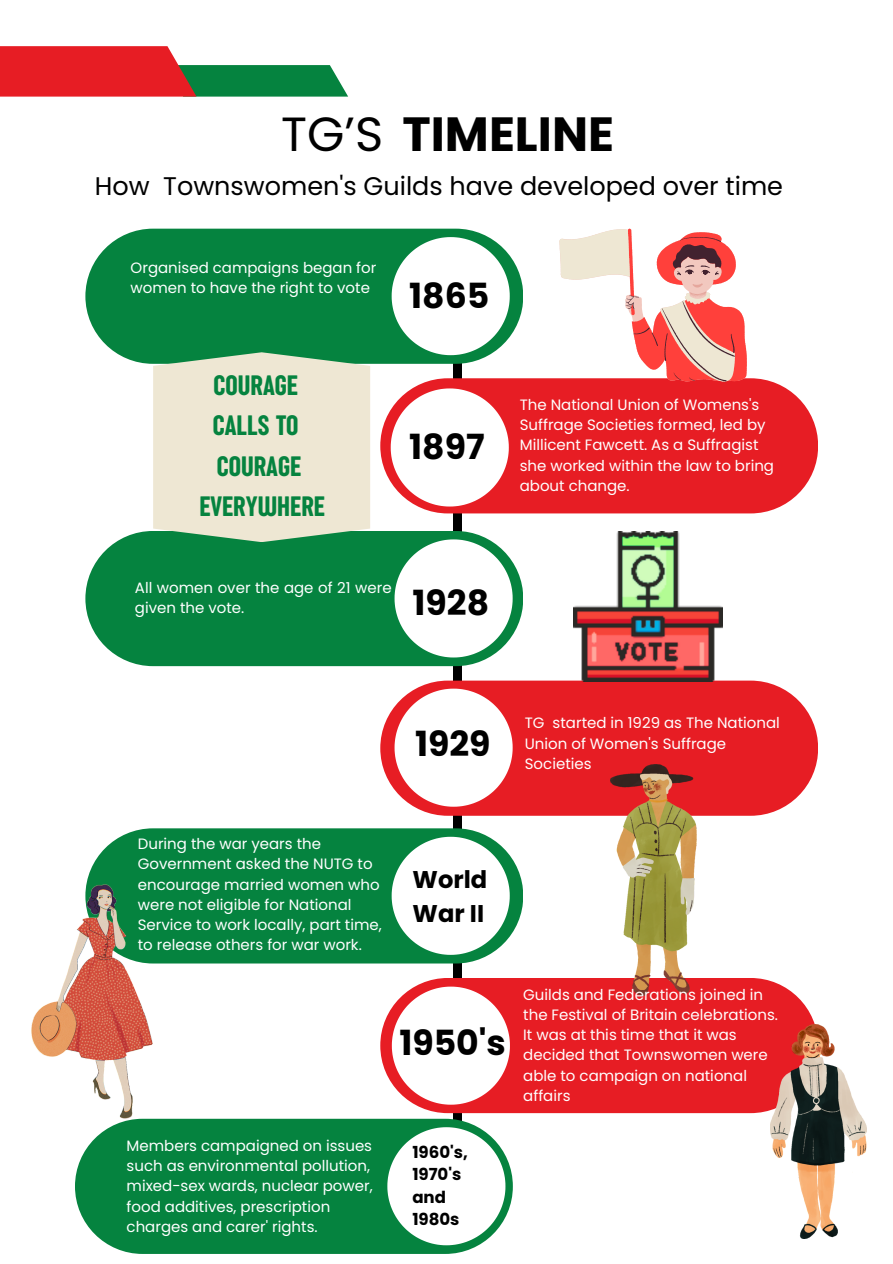
<style>
.page{position:relative;width:893px;height:1264px;background:#fff}
.page>*{position:absolute;margin:0;border:0;box-sizing:border-box;transform-origin:0 0}
.t1{font:700 48px "Poppins";color:#000}
.t2{font:700 34.65px "Poppins";color:#000}
.t3{font:34.65px "Poppins";color:#000}
.t4{font:29.1px "Sugo Pro Classic";color:#05833f}
.t5{font:25.5px "Poppins";color:#000}
.t6{font:700 24.15px/33.8px "Poppins";color:#000}
.t7{font:700 16.5px/22.5px "Poppins";color:#000}
.t8{font:15px/20.2px "Poppins";color:#fff}
.s1{font-weight:400}
</style>
<div class="page">
<svg style="left:0;top:46px;width:348px;height:51px"></svg>
<div style="left:453px;top:240px;width:8px;height:952px;background:#000"></div>
<div style="left:85px;top:229px;width:438px;height:135px;background:#05833f;border-radius:68px"></div>
<svg style="left:391px;top:237px;width:118px;height:118px"></svg>
<div style="left:380px;top:378px;width:438px;height:135px;background:#e71d24;border-radius:68px"></div>
<svg style="left:390px;top:388px;width:119px;height:118px"></svg>
<div style="left:85px;top:531px;width:438px;height:135px;background:#05833f;border-radius:68px"></div>
<svg style="left:394px;top:539px;width:118px;height:118px"></svg>
<div style="left:380px;top:680px;width:438px;height:135px;background:#e71d24;border-radius:68px"></div>
<div style="left:85px;top:828px;width:438px;height:135px;background:#05833f;border-radius:68px"></div>
<svg style="left:391px;top:836px;width:118px;height:118px"></svg>
<div style="left:380px;top:977px;width:438px;height:136px;background:#e71d24;border-radius:68px"></div>
<svg style="left:392px;top:986px;width:118px;height:118px"></svg>
<svg style="left:559px;top:229px;width:187px;height:152px"></svg>
<img style="left:31px;top:884px;width:122px;height:234px">
<img style="left:610px;top:765px;width:86px;height:230px">
<img style="left:770px;top:1024px;width:96px;height:214px">
<img style="left:573px;top:532px;width:149px;height:149px">
<svg style="left:153px;top:352px;width:217px;height:190px;background:#dde0c8"></svg>
<div style="left:75px;top:1118px;width:438px;height:135px;background:#05833f;border-radius:68px"></div>
<svg style="left:387px;top:1127px;width:118px;height:118px"></svg>
<svg style="left:394px;top:688px;width:118px;height:118px"></svg>
<p class="t1" style="left:281px;top:100px;width:334px"><span class="s1">TG’S</span> TIMELINE</p>
<p class="t5" style="left:95px;top:168px;width:689px">How Townswomen's Guilds have developed over time</p>
<p class="t8" style="left:131px;top:257px;width:247px">Organised campaigns began for women to have the right to vote</p>
<p class="t2" style="left:409px;top:271px;width:82px">1865</p>
<p class="t4" style="left:213px;top:371px;width:86px">COURAGE</p>
<p class="t4" style="left:213px;top:411px;width:87px">CALLS TO</p>
<p class="t4" style="left:217px;top:451px;width:86px">COURAGE</p>
<p class="t4" style="left:199px;top:492px;width:127px">EVERYWHERE</p>
<p class="t2" style="left:409px;top:422px;width:77px">1897</p>
<p class="t3" style="left:409px;top:428px;width:76px">1929</p>
<p class="t8" style="left:135px;top:577px;width:258px">All women over the age of 21 were given the vote.</p>
<p class="t2" style="left:412px;top:578px;width:78px">1928</p>
<p class="t8" style="left:519px;top:394px;width:256px">The National Union of Womens's<br>Suffrage Societies formed, led by<br>Millicent Fawcett. As a Suffragist she worked within the law to bring about change.</p>
<p class="t2" style="left:415px;top:719px;width:77px">1929</p>
<p class="t8" style="left:525px;top:713px;width:256px">TG started in 1929 as The National<br>Union of Women's Suffrage<br>Societies</p>
<p class="t8" style="left:138px;top:833px;width:245px">During the war years the<br>Government asked the NUTG to encourage married women who were not eligible for National<br>Service to work locally, part time, to release others for war work.</p>
<p class="t6" style="left:412px;top:862px;width:76px">World<br>War II</p>
<p class="t2" style="left:399px;top:1018px;width:108px">1950's</p>
<p class="t8" style="left:127px;top:1135px;width:247px">Members campaigned on issues such as environmental pollution, mixed-sex wards, nuclear power, food additives, prescription charges and carer' rights.</p>
<p class="t7" style="left:412px;top:1140px;width:57px">1960's,<br>1970's and<br>1980s</p>
<p class="t8" style="left:523px;top:984px;width:256px">Guilds and Federations joined in the Festival of Britain celebrations.<br>It was at this time that it was decided that Townswomen were able to campaign on national affairs</p>
</div>
